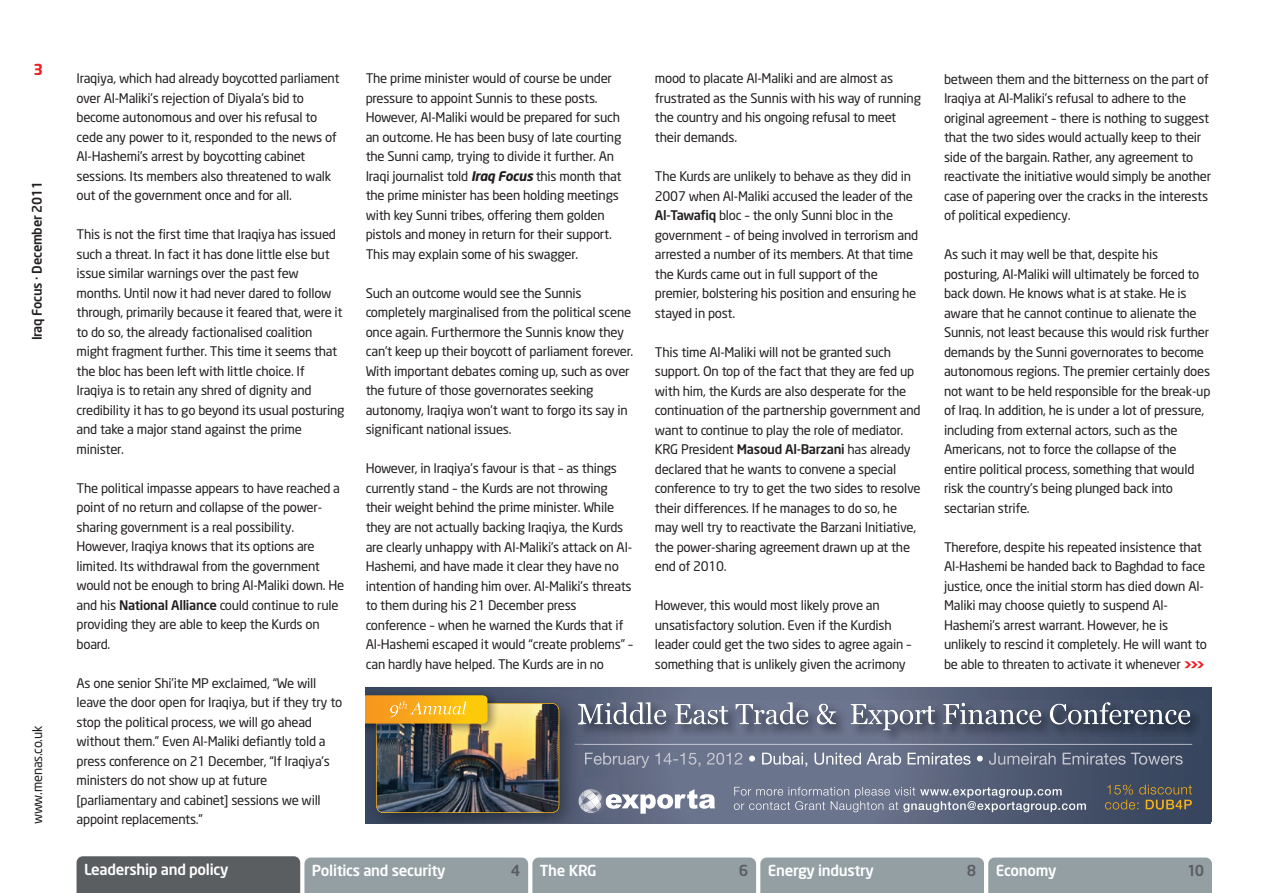
<style>
.page{position:relative;width:1263px;height:893px;background:#fff}
.page>*{position:absolute;margin:0;border:0;box-sizing:border-box;transform-origin:0 0}
.t1{font:500 15px "Neo Sans";letter-spacing:-.02em;color:#fff}
.t2{font:500 15px "Neo Sans";color:#5b5e61}
.t3{font:700 15px "Neo Sans";color:#ee1d23}
.t4{font:13.2px/19.5px "Neo Sans";letter-spacing:-.02em;color:#231f20}
.t5{font:500 13.2px "Neo Sans";letter-spacing:-.02em;color:#231f20}
.s1{font-weight:500}
.s2{font-weight:700;font-style:italic}
.s3{font-weight:900;font-size:13.5px;color:#ee1d23}
</style>
<div class="page">
<svg style="left:77px;top:856px;width:1135px;height:37px;background:#8e979b"></svg>
<img style="left:366px;top:687px;width:845px;height:136px">
<svg style="left:583px;top:702px;width:607px;height:21px;background:#787f91"></svg>
<hr style="left:574px;top:744px;width:618px;height:1px;background:#fff">
<svg style="left:989px;top:753px;width:194px;height:12px;background:#697185"></svg>
<svg style="left:749px;top:753px;width:234px;height:14px;background:#8a91a4"></svg>
<svg style="left:585px;top:753px;width:157px;height:15px;background:#798096"></svg>
<svg style="left:734px;top:787px;width:352px;height:25px;background:#7a8296"></svg>
<svg style="left:606px;top:789px;width:109px;height:25px"></svg>
<svg style="left:1105px;top:784px;width:87px;height:25px;background:#5f5c52"></svg>
<img style="left:366px;top:689px;width:217px;height:134px">
<img style="left:376px;top:703px;width:123px;height:32px">
<img style="left:377px;top:704px;width:122px;height:31px">
<img style="left:576px;top:700px;width:7px;height:44px">
<img style="left:578px;top:704px;width:5px;height:20px">
<img style="left:583px;top:723px;width:519px;height:21px">
<img style="left:606px;top:794px;width:13px;height:5px">
<img style="left:570px;top:777px;width:13px;height:46px">
<img style="left:583px;top:799px;width:36px;height:24px">
<img style="left:600px;top:793px;width:2px;height:19px">
<svg style="left:579px;top:789px;width:21px;height:24px"></svg>
<img style="left:1102px;top:721px;width:101px;height:23px">
<p class="t3" style="left:33px;top:64px;width:11px">3</p>
<p class="t5" style="left:32px;top:340px;width:161px;rotate:-90deg">Iraq Focus · December 2011</p>
<p class="t4" style="left:29px;top:824px;width:100px;rotate:-90deg">www.menas.co.uk</p>
<p class="t4" style="left:77px;top:70px;width:264px">Iraqiya, which had already boycotted parliament over Al-Maliki’s rejection of Diyala’s bid to become autonomous and over his refusal to cede any power to it, responded to the news of Al-Hashemi’s arrest by boycotting cabinet sessions. Its members also threatened to walk out of the government once and for all.</p>
<p class="t4" style="left:77px;top:226px;width:269px">This is not the first time that Iraqiya has issued such a threat. In fact it has done little else but issue similar warnings over the past few months. Until now it had never dared to follow through, primarily because it feared that, were it to do so, the already factionalised coalition might fragment further. This time it seems that the bloc has been left with little choice. If Iraqiya is to retain any shred of dignity and credibility it has to go beyond its usual posturing and take a major stand against the prime minister.</p>
<p class="t4" style="left:77px;top:479px;width:269px">The political impasse appears to have reached a point of no return and collapse of the power&shy;sharing government is a real possibility.<br>However, Iraqiya knows that its options are limited. Its withdrawal from the government would not be enough to bring Al-Maliki down. He and his <span class="s1">National Alliance</span> could continue to rule providing they are able to keep the Kurds on board.</p>
<p class="t4" style="left:77px;top:674px;width:267px">As one senior Shi’ite MP exclaimed, “We will leave the door open for Iraqiya, but if they try to stop the political process, we will go ahead without them.” Even Al-Maliki defiantly told a press conference on 21 December, “If Iraqiya’s ministers do not show up at future [parliamentary and cabinet] sessions we will appoint replacements.”</p>
<p class="t4" style="left:366px;top:70px;width:257px">The prime minister would of course be under pressure to appoint Sunnis to these posts.<br>However, Al-Maliki would be prepared for such an outcome. He has been busy of late courting the Sunni camp, trying to divide it further. An Iraqi journalist told <span class="s2">Iraq Focus</span> this month that the prime minister has been holding meetings with key Sunni tribes, offering them golden pistols and money in return for their support.<br>This may explain some of his swagger.</p>
<p class="t4" style="left:366px;top:285px;width:269px">Such an outcome would see the Sunnis completely marginalised from the political scene once again. Furthermore the Sunnis know they can’t keep up their boycott of parliament forever.<br>With important debates coming up, such as over the future of those governorates seeking autonomy, Iraqiya won’t want to forgo its say in significant national issues.</p>
<p class="t4" style="left:366px;top:460px;width:269px">However, in Iraqiya’s favour is that – as things currently stand – the Kurds are not throwing their weight behind the prime minister. While they are not actually backing Iraqiya, the Kurds are clearly unhappy with Al-Maliki’s attack on Al-Hashemi, and have made it clear they have no intention of handing him over. Al-Maliki’s threats to them during his 21 December press conference – when he warned the Kurds that if Al-Hashemi escaped it would “create problems” – can hardly have helped. The Kurds are in no</p>
<p class="t4" style="left:655px;top:70px;width:268px">mood to placate Al-Maliki and are almost as frustrated as the Sunnis with his way of running the country and his ongoing refusal to meet their demands.</p>
<p class="t4" style="left:655px;top:168px;width:265px">The Kurds are unlikely to behave as they did in 2007 when Al-Maliki accused the leader of the <span class="s1">Al-Tawafiq</span> bloc – the only Sunni bloc in the government – of being involved in terrorism and arrested a number of its members. At that time the Kurds came out in full support of the premier, bolstering his position and ensuring he stayed in post.</p>
<p class="t4" style="left:655px;top:343px;width:267px">This time Al-Maliki will not be granted such support. On top of the fact that they are fed up with him, the Kurds are also desperate for the continuation of the partnership government and want to continue to play the role of mediator.<br>KRG President <span class="s1">Masoud Al-Barzani</span> has already declared that he wants to convene a special conference to try to get the two sides to resolve their differences. If he manages to do so, he may well try to reactivate the Barzani Initiative, the power-sharing agreement drawn up at the end of 2010.</p>
<p class="t4" style="left:655px;top:597px;width:258px">However, this would most likely prove an unsatisfactory solution. Even if the Kurdish leader could get the two sides to agree again – something that is unlikely given the acrimony</p>
<p class="t4" style="left:944px;top:70px;width:269px">between them and the bitterness on the part of Iraqiya at Al-Maliki’s refusal to adhere to the original agreement – there is nothing to suggest that the two sides would actually keep to their side of the bargain. Rather, any agreement to reactivate the initiative would simply be another case of papering over the cracks in the interests of political expediency.</p>
<p class="t4" style="left:944px;top:246px;width:268px">As such it may well be that, despite his posturing, Al-Maliki will ultimately be forced to back down. He knows what is at stake. He is aware that he cannot continue to alienate the Sunnis, not least because this would risk further demands by the Sunni governorates to become autonomous regions. The premier certainly does not want to be held responsible for the break-up of Iraq. In addition, he is under a lot of pressure, including from external actors, such as the Americans, not to force the collapse of the entire political process, something that would risk the country’s being plunged back into sectarian strife.</p>
<p class="t4" style="left:944px;top:538px;width:264px">Therefore, despite his repeated insistence that Al-Hashemi be handed back to Baghdad to face justice, once the initial storm has died down Al-Maliki may choose quietly to suspend Al-Hashemi’s arrest warrant. However, he is unlikely to rescind it completely. He will want to be able to threaten to activate it whenever <span class="s3">&gt;&gt;&gt;</span></p>
<p class="t1" style="left:84px;top:864px;width:146px">Leadership and policy</p>
<p class="t1" style="left:312px;top:865px;width:135px">Politics and security</p>
<p class="t2" style="left:511px;top:865px;width:11px">4</p>
<p class="t1" style="left:540px;top:865px;width:58px">The KRG</p>
<p class="t2" style="left:739px;top:865px;width:11px">6</p>
<p class="t1" style="left:768px;top:865px;width:108px">Energy industry</p>
<p class="t2" style="left:967px;top:865px;width:11px">8</p>
<p class="t1" style="left:996px;top:865px;width:62px">Economy</p>
<p class="t2" style="left:1187px;top:865px;width:19px">10</p>
</div>
